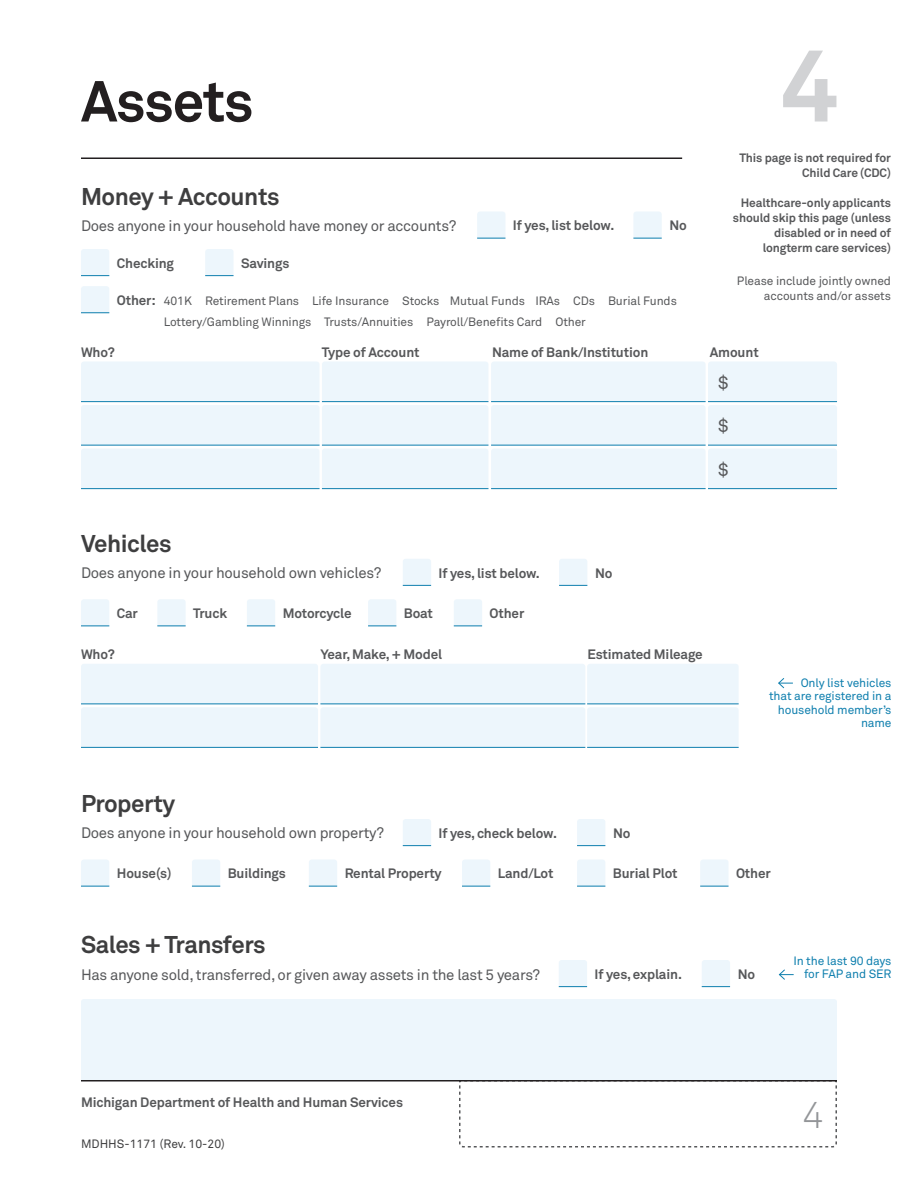
<style>
.page{position:relative;width:918px;height:1188px;background:#fff}
.page>*{position:absolute;margin:0;border:0;box-sizing:border-box;transform-origin:0 0}
.t1{font:700 102px "Akkurat Std";color:#d1d2d4}
.t2{font:700 57px "Akkurat Std";letter-spacing:-.025em;color:#231f20}
.t3{font:300 37.5px "Akkurat Std";color:#939598}
.t4{font:700 24px "Akkurat Std";letter-spacing:-.02em;color:#3e3e3f}
.Instruction{font:18px "Akkurat Std";color:#57585a}
.Instruction-2{font:15px "Akkurat Std";letter-spacing:-.02em;color:#57585a}
.Instruction-3{font:700 13.5px "Akkurat Std";letter-spacing:-.01em;color:#57585a}
.Instruction-4{font:12px/21px "Akkurat Std";letter-spacing:-.01em;color:#57585a}
.Side_note_instructio{font:700 12px/15px "Akkurat Std";letter-spacing:-.01em;color:#57585a;text-align:right}
.Blue_side_note{font:12px/13.5px "Akkurat Std";letter-spacing:-.01em;color:#0f7fae;text-align:right}
.Side_note_instructio-2{font:12px/15px "Akkurat Std";letter-spacing:-.01em;color:#57585a;text-align:right}
.t5{font:12px "Akkurat Std";color:#3e3e3f}
</style>
<div class="page">
<svg style="left:81px;top:664px;width:658px;height:84px;background:#e8f3fa"></svg>
<hr style="left:587px;top:747px;width:152px;height:1px;background:#0f7fae">
<svg style="left:81px;top:362px;width:756px;height:127px;background:#e9f3fa"></svg>
<hr style="left:708px;top:488px;width:129px;height:1px;background:#0f7fae">
<div style="left:81px;top:999px;width:756px;height:81px;background:#edf6fc"></div>
<svg style="left:403px;top:819px;width:28px;height:27px"></svg>
<svg style="left:559px;top:960px;width:28px;height:27px"></svg>
<svg style="left:81px;top:860px;width:28px;height:27px"></svg>
<svg style="left:192px;top:860px;width:28px;height:27px"></svg>
<svg style="left:700px;top:860px;width:29px;height:27px"></svg>
<svg style="left:309px;top:860px;width:28px;height:27px"></svg>
<svg style="left:462px;top:860px;width:28px;height:27px"></svg>
<svg style="left:577px;top:819px;width:28px;height:27px"></svg>
<svg style="left:702px;top:960px;width:28px;height:27px"></svg>
<svg style="left:577px;top:860px;width:28px;height:27px"></svg>
<svg style="left:403px;top:559px;width:28px;height:27px"></svg>
<svg style="left:81px;top:599px;width:28px;height:28px"></svg>
<svg style="left:157px;top:599px;width:29px;height:28px"></svg>
<svg style="left:247px;top:599px;width:28px;height:28px"></svg>
<svg style="left:368px;top:599px;width:28px;height:28px"></svg>
<svg style="left:454px;top:599px;width:28px;height:28px"></svg>
<svg style="left:559px;top:559px;width:28px;height:27px"></svg>
<svg style="left:477px;top:212px;width:28px;height:27px"></svg>
<svg style="left:81px;top:249px;width:28px;height:27px"></svg>
<svg style="left:81px;top:286px;width:28px;height:27px"></svg>
<svg style="left:205px;top:249px;width:29px;height:27px"></svg>
<svg style="left:633px;top:212px;width:29px;height:27px"></svg>
<svg style="left:458px;top:1079px;width:379px;height:69px"></svg>
<hr style="left:81px;top:1080px;width:756px;height:2px;background:#231f20">
<hr style="left:81px;top:157px;width:601px;height:2px;background:#231f20">
<svg style="left:778px;top:678px;width:15px;height:11px"></svg>
<svg style="left:778px;top:969px;width:16px;height:11px"></svg>
<h1 class="t2" style="left:81px;top:66px;width:174px">Assets</h1>
<h2 class="t4" style="left:81px;top:182px;width:200px">Money + Accounts</h2>
<p class="Instruction-2" style="left:81px;top:217px;width:377px">Does anyone in your household have money or accounts?</p>
<p class="Instruction-3" style="left:117px;top:255px;width:59px">Checking</p>
<p class="Instruction-3" style="left:241px;top:255px;width:50px">Savings</p>
<p class="Instruction-3" style="left:513px;top:217px;width:103px">If yes, list below.</p>
<p class="Instruction-3" style="left:669px;top:217px;width:19px">No</p>
<p class="Instruction-3" style="left:117px;top:292px;width:40px">Other:</p>
<p class="Instruction-4" style="left:164px;top:290px;width:515px">401K Retirement Plans Life Insurance Stocks Mutual Funds IRAs CDs Burial Funds<br>Lottery/Gambling Winnings Trusts/Annuities Payroll/Benefits Card Other</p>
<h1 class="t1" style="left:780px;top:23px;width:60px">4</h1>
<p class="Side_note_instructio" style="left:739px;top:151px;width:153px">This page is not required for<br>Child Care (CDC)</p>
<p class="Side_note_instructio" style="left:733px;top:196px;width:160px">Healthcare-only applicants should skip this page (unless disabled or in need of longterm care services)</p>
<p class="Side_note_instructio-2" style="left:737px;top:274px;width:156px">Please include jointly owned accounts and/or assets</p>
<p class="Instruction-3" style="left:81px;top:344px;width:35px">Who?</p>
<h2 class="t4" style="left:81px;top:529px;width:92px">Vehicles</h2>
<p class="Instruction-3" style="left:322px;top:344px;width:99px">Type of Account</p>
<p class="Instruction-3" style="left:492px;top:344px;width:158px">Name of Bank/Institution</p>
<p class="Instruction-3" style="left:710px;top:344px;width:50px">Amount</p>
<p class="Instruction" style="left:718px;top:372px;width:12px">$</p>
<p class="Instruction" style="left:718px;top:416px;width:12px">$</p>
<p class="Instruction" style="left:718px;top:459px;width:12px">$</p>
<p class="Instruction-2" style="left:81px;top:564px;width:302px">Does anyone in your household own vehicles?</p>
<p class="Instruction-3" style="left:439px;top:564px;width:103px">If yes, list below.</p>
<p class="Instruction-3" style="left:117px;top:605px;width:23px">Car</p>
<p class="Instruction-3" style="left:193px;top:605px;width:36px">Truck</p>
<p class="Instruction-3" style="left:283px;top:605px;width:70px">Motorcycle</p>
<p class="Instruction-3" style="left:404px;top:605px;width:31px">Boat</p>
<p class="Instruction-3" style="left:490px;top:605px;width:36px">Other</p>
<p class="Instruction-3" style="left:595px;top:564px;width:19px">No</p>
<p class="Instruction-3" style="left:81px;top:646px;width:35px">Who?</p>
<p class="Instruction-3" style="left:320px;top:646px;width:123px">Year, Make, + Model</p>
<p class="Instruction-3" style="left:587px;top:646px;width:117px">Estimated Mileage</p>
<h2 class="t4" style="left:81px;top:788px;width:96px">Property</h2>
<p class="Instruction-2" style="left:81px;top:824px;width:304px">Does anyone in your household own property?</p>
<p class="Instruction-3" style="left:439px;top:825px;width:120px">If yes, check below.</p>
<p class="Instruction-3" style="left:613px;top:825px;width:19px">No</p>
<p class="Blue_side_note" style="left:769px;top:676px;width:124px">Only list vehicles<br>that are registered in a household member’s name</p>
<p class="Instruction-3" style="left:117px;top:865px;width:56px">House(s)</p>
<p class="Instruction-3" style="left:228px;top:865px;width:60px">Buildings</p>
<p class="Instruction-3" style="left:345px;top:865px;width:99px">Rental Property</p>
<p class="Instruction-3" style="left:498px;top:865px;width:57px">Land/Lot</p>
<p class="Instruction-3" style="left:613px;top:865px;width:66px">Burial Plot</p>
<p class="Instruction-3" style="left:736px;top:865px;width:36px">Other</p>
<h2 class="t4" style="left:81px;top:930px;width:186px">Sales + Transfers</h2>
<p class="Instruction-2" style="left:81px;top:966px;width:461px">Has anyone sold, transferred, or given away assets in the last 5 years?</p>
<p class="Instruction-3" style="left:81px;top:1094px;width:324px">Michigan Department of Health and Human Services</p>
<p class="t5" style="left:81px;top:1136px;width:145px">MDHHS-1171 (Rev. 10-20)</p>
<p class="Instruction-3" style="left:595px;top:966px;width:89px">If yes, explain.</p>
<p class="Instruction-3" style="left:738px;top:966px;width:19px">No</p>
<p class="Blue_side_note" style="left:793px;top:954px;width:100px">In the last 90 days for FAP and SER</p>
<h3 class="t3" style="left:802px;top:1093px;width:23px">4</h3>
</div>
